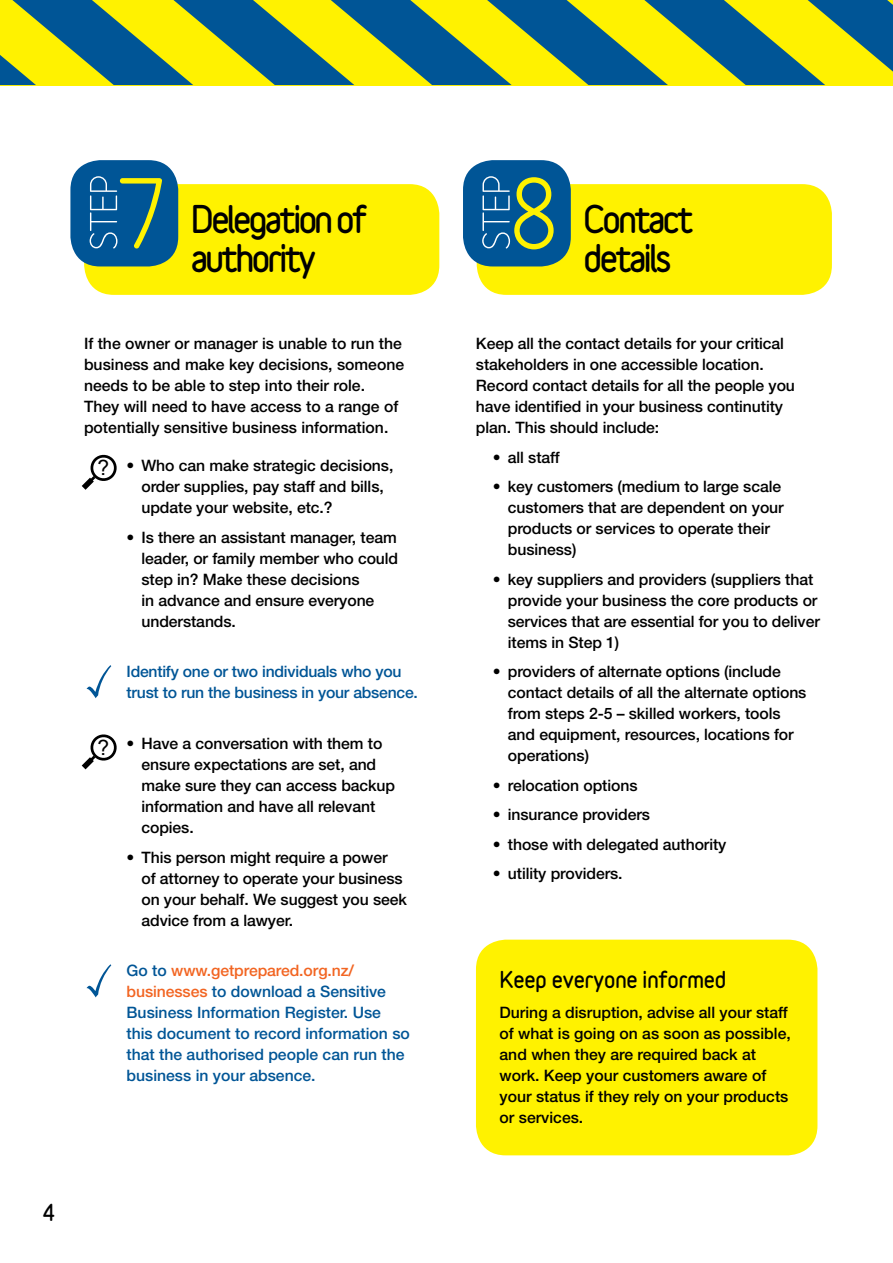
<style>
.page{position:relative;width:893px;height:1263px;background:#fff}
.page>*{position:absolute;margin:0;border:0;box-sizing:border-box;transform-origin:0 0}
.t1{font:700 90.3px "Variable";color:#fff200}
.t2{font:900 34.2px/39px "Variable";letter-spacing:-.075em;color:#000}
.t3{font:900 21px "Variable";letter-spacing:-.005em;color:#000}
.t4{font:21px "Arial";color:#000}
.t5{font:500 15.75px/21px "Helvetica Neue";letter-spacing:-.005em;color:#000}
.t6{font:500 15.75px/21px "Helvetica Neue";color:#005596}
.s1{color:#f26522}
</style>
<div class="page">
<svg style="left:0;top:0;width:893px;height:85px;background:#81a449"></svg>
<svg style="left:81px;top:454px;width:36px;height:36px"></svg>
<svg style="left:81px;top:734px;width:36px;height:36px"></svg>
<div style="left:476px;top:940px;width:341px;height:215px;background:#fff200;border-radius:30px"></div>
<div style="left:84px;top:184px;width:355px;height:111px;background:#fff200;border-radius:30px"></div>
<div style="left:477px;top:184px;width:355px;height:111px;background:#fff200;border-radius:30px"></div>
<div style="left:70px;top:160px;width:108px;height:106px;background:#005596;border-radius:30px"></div>
<div style="left:463px;top:160px;width:108px;height:106px;background:#005596;border-radius:30px"></div>
<svg style="left:90px;top:176px;width:27px;height:72px"></svg>
<svg style="left:482px;top:176px;width:28px;height:72px"></svg>
<h1 class="t1" style="left:115px;top:160px;width:54px">7</h1>
<h2 class="t2" style="left:191px;top:199px;width:177px">Delegation of authority</h2>
<p class="t5" style="left:84px;top:333px;width:322px">If the owner or manager is unable to run the business and make key decisions, someone needs to be able to step into their role.<br>They will need to have access to a range of potentially sensitive business information.</p>
<p class="t5" style="left:141px;top:455px;width:253px;text-indent:-15px">• Who can make strategic decisions, order supplies, pay staff and bills, update your website, etc.?</p>
<p class="t5" style="left:141px;top:526px;width:258px;text-indent:-15px">• Is there an assistant manager, team leader, or family member who could step in? Make these decisions<br>in advance and ensure everyone understands.</p>
<p class="t6" style="left:127px;top:661px;width:293px">Identify one or two individuals who you trust to run the business in your absence.</p>
<p class="t5" style="left:141px;top:733px;width:255px;text-indent:-15px">• Have a conversation with them to ensure expectations are set, and make sure they can access backup information and have all relevant copies.</p>
<p class="t5" style="left:141px;top:846px;width:267px;text-indent:-15px">• This person might require a power<br>of attorney to operate your business on your behalf. We suggest you seek advice from a lawyer.</p>
<p class="t6" style="left:127px;top:960px;width:285px">Go to <span class="s1">www.getprepared.org.nz/ businesses</span> to download a Sensitive Business Information Register. Use this document to record information so that the authorised people can run the business in your absence.</p>
<h3 class="t4" style="left:98px;top:454px;width:13px">?</h3>
<h3 class="t4" style="left:98px;top:734px;width:13px">?</h3>
<h3 class="t3" style="left:43px;top:1198px;width:14px">4</h3>
<h1 class="t1" style="left:508px;top:160px;width:53px">8</h1>
<h2 class="t2" style="left:584px;top:199px;width:111px">Contact details</h2>
<p class="t5" style="left:476px;top:333px;width:320px">Keep all the contact details for your critical stakeholders in one accessible location.<br>Record contact details for all the people you have identified in your business continutity plan. This should include:</p>
<p class="t5" style="left:493px;top:446px;width:68px">• all staff</p>
<p class="t5" style="left:508px;top:476px;width:277px;text-indent:-15px">• key customers (medium to large scale customers that are dependent on your products or services to operate their business)</p>
<p class="t5" style="left:508px;top:568px;width:314px;text-indent:-15px">• key suppliers and providers (suppliers that provide your business the core products or services that are essential for you to deliver items in Step 1)</p>
<p class="t5" style="left:508px;top:661px;width:300px;text-indent:-15px">• providers of alternate options (include contact details of all the alternate options from steps 2-5 – skilled workers, tools and equipment, resources, locations for operations)</p>
<p class="t5" style="left:493px;top:774px;width:146px">• relocation options</p>
<p class="t5" style="left:493px;top:804px;width:159px">• insurance providers</p>
<p class="t5" style="left:493px;top:833px;width:235px">• those with delegated authority</p>
<p class="t5" style="left:493px;top:863px;width:131px">• utility providers.</p>
<h3 class="t3" style="left:500px;top:966px;width:228px">Keep everyone informed</h3>
<p class="t5" style="left:500px;top:1001px;width:293px">During a disruption, advise all your staff of what is going on as soon as possible, and when they are required back at work. Keep your customers aware of your status if they rely on your products or services.</p>
</div>
